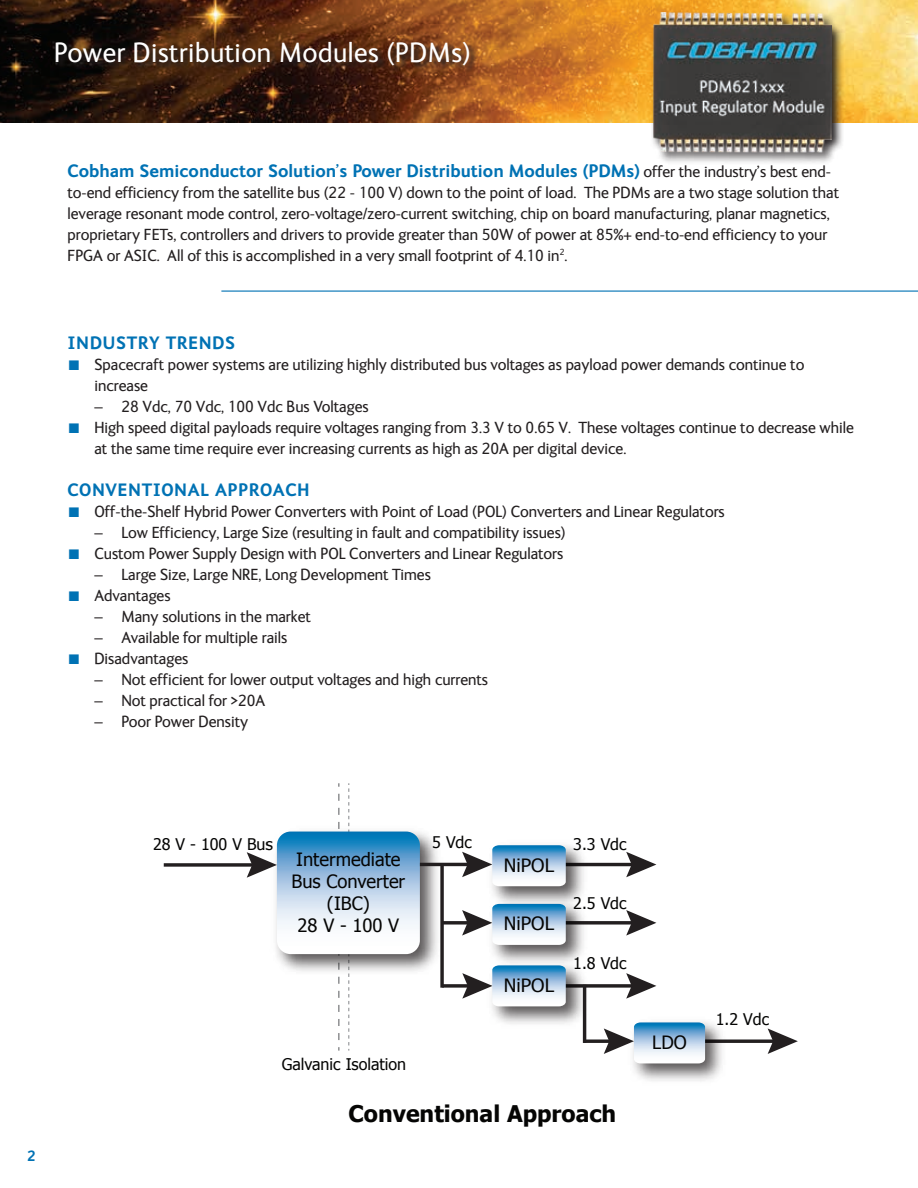
<style>
.page{position:relative;width:918px;height:1188px;background:#fff}
.page>*{position:absolute;margin:0;border:0;box-sizing:border-box;transform-origin:0 0}
.t1{font:28.5px "FS Ingrid";letter-spacing:.02em;color:#fff}
.t2{font:700 22.95px "Tahoma";color:#050504}
.t3{font:18.3px/22px "Tahoma";color:#050504;text-align:center}
.t4{font:700 18px "FS Ingrid";color:#0072b4}
.t5{font:700 18px "FS Ingrid";letter-spacing:.03em;color:#0072b4}
.t6{font:16.5px/21px "FS Ingrid";color:#231f20}
.t7{font:16.05px "Tahoma";color:#050504}
.t8{font:700 15px "FS Ingrid";color:#0072b4}
.s1{font-weight:400;font-size:16.5px;color:#231f20}
.s2{font-family:"Lucida Sans Unicode";color:#0072b4}
</style>
<div class="page">
<img style="left:0;top:0;width:918px;height:122px">
<svg style="left:56px;top:42px;width:422px;height:32px;background:#462613"></svg>
<svg style="left:164px;top:863px;width:83px;height:4px"></svg>
<img style="left:420px;top:832px;width:25px;height:138px">
<svg style="left:247px;top:783px;width:173px;height:268px"></svg>
<hr style="left:420px;top:863px;width:52px;height:3px;background:#231f20">
<hr style="left:559px;top:863px;width:77px;height:3px;background:#231f20">
<svg style="left:626px;top:852px;width:30px;height:25px"></svg>
<img style="left:492px;top:845px;width:99px;height:50px">
<svg style="left:462px;top:845px;width:104px;height:41px"></svg>
<svg style="left:440px;top:866px;width:4px;height:122px"></svg>
<svg style="left:442px;top:921px;width:20px;height:4px"></svg>
<svg style="left:442px;top:984px;width:20px;height:4px"></svg>
<svg style="left:591px;top:921px;width:35px;height:4px"></svg>
<svg style="left:626px;top:910px;width:30px;height:26px"></svg>
<svg style="left:591px;top:984px;width:35px;height:4px"></svg>
<svg style="left:626px;top:973px;width:30px;height:26px"></svg>
<img style="left:492px;top:895px;width:99px;height:61px">
<svg style="left:462px;top:904px;width:104px;height:41px"></svg>
<img style="left:492px;top:956px;width:99px;height:76px">
<svg style="left:462px;top:965px;width:104px;height:41px"></svg>
<hr style="left:583px;top:985px;width:3px;height:58px;background:#231f20">
<svg style="left:586px;top:1039px;width:18px;height:4px"></svg>
<svg style="left:730px;top:1039px;width:38px;height:4px"></svg>
<svg style="left:768px;top:1028px;width:30px;height:26px"></svg>
<img style="left:633px;top:1022px;width:97px;height:59px">
<svg style="left:604px;top:1022px;width:101px;height:41px"></svg>
<hr style="left:221px;top:291px;width:697px;height:1px;background:#0072b4">
<svg style="left:651px;top:11px;width:193px;height:152px;background:#c5b390"></svg>
<img style="left:652px;top:13px;width:180px;height:139px">
<h1 class="t1" style="left:54px;top:34px;width:418px">Power Distribution Modules (PDMs)</h1>
<p class="t4" style="left:68px;top:159px;width:765px">Cobham Semiconductor Solution’s Power Distribution Modules (PDMs) <span class="s1">offer the industry’s best end-</span></p>
<p class="t6" style="left:68px;top:181px;width:773px">to-end efficiency from the satellite bus (22 - 100 V) down to the point of load. The PDMs are a two stage solution that leverage resonant mode control, zero-voltage/zero-current switching, chip on board manufacturing, planar magnetics, proprietary FETs, controllers and drivers to provide greater than 50W of power at 85%+ end-to-end efficiency to your FPGA or ASIC. All of this is accomplished in a very small footprint of 4.10 in<sup>2</sup>.</p>
<p class="t5" style="left:68px;top:331px;width:169px">INDUSTRY TRENDS</p>
<p class="t6" style="left:94px;top:354px;width:711px;text-indent:-27px"><span class="s2">■</span> Spacecraft power systems are utilizing highly distributed bus voltages as payload power demands continue to increase</p>
<p class="t6" style="left:94px;top:396px;width:276px">– 28 Vdc, 70 Vdc, 100 Vdc Bus Voltages</p>
<p class="t6" style="left:94px;top:417px;width:761px;text-indent:-27px"><span class="s2">■</span> High speed digital payloads require voltages ranging from 3.3 V to 0.65 V. These voltages continue to decrease while at the same time require ever increasing currents as high as 20A per digital device.</p>
<p class="t5" style="left:68px;top:478px;width:244px">CONVENTIONAL APPROACH</p>
<p class="t6" style="left:68px;top:501px;width:659px"><span class="s2">■</span> Off-the-Shelf Hybrid Power Converters with Point of Load (POL) Converters and Linear Regulators</p>
<p class="t6" style="left:94px;top:522px;width:473px">– Low Efficiency, Large Size (resulting in fault and compatibility issues)</p>
<p class="t6" style="left:67px;top:543px;width:497px"><span class="s2">■</span> Custom Power Supply Design with POL Converters and Linear Regulators</p>
<p class="t6" style="left:94px;top:564px;width:338px">– Large Size, Large NRE, Long Development Times</p>
<p class="t6" style="left:67px;top:585px;width:105px"><span class="s2">■</span> Advantages</p>
<p class="t6" style="left:94px;top:606px;width:218px">– Many solutions in the market</p>
<p class="t6" style="left:94px;top:627px;width:194px">– Available for multiple rails</p>
<p class="t6" style="left:67px;top:648px;width:122px"><span class="s2">■</span> Disadvantages</p>
<p class="t6" style="left:94px;top:669px;width:395px">– Not efficient for lower output voltages and high currents</p>
<p class="t6" style="left:94px;top:690px;width:172px">– Not practical for &gt;20A</p>
<p class="t6" style="left:94px;top:711px;width:155px">– Poor Power Density</p>
<p class="t8" style="left:27px;top:1146px;width:10px">2</p>
<p class="t7" style="left:153px;top:833px;width:121px">28 V - 100 V Bus</p>
<p class="t3" style="left:292px;top:847px;width:115px">Intermediate<br>Bus Converter (IBC)<br>28 V - 100 V</p>
<p class="t7" style="left:432px;top:831px;width:41px">5 Vdc</p>
<p class="t3" style="left:504px;top:853px;width:52px">NiPOL</p>
<p class="t3" style="left:504px;top:912px;width:52px">NiPOL</p>
<p class="t3" style="left:504px;top:973px;width:52px">NiPOL</p>
<p class="t7" style="left:573px;top:833px;width:55px">3.3 Vdc</p>
<p class="t7" style="left:573px;top:892px;width:55px">2.5 Vdc</p>
<p class="t7" style="left:573px;top:952px;width:55px">1.8 Vdc</p>
<p class="t7" style="left:282px;top:1054px;width:126px">Galvanic Isolation</p>
<h2 class="t2" style="left:349px;top:1098px;width:269px">Conventional Approach</h2>
<p class="t3" style="left:652px;top:1030px;width:36px">LDO</p>
<p class="t7" style="left:716px;top:1009px;width:55px">1.2 Vdc</p>
</div>
